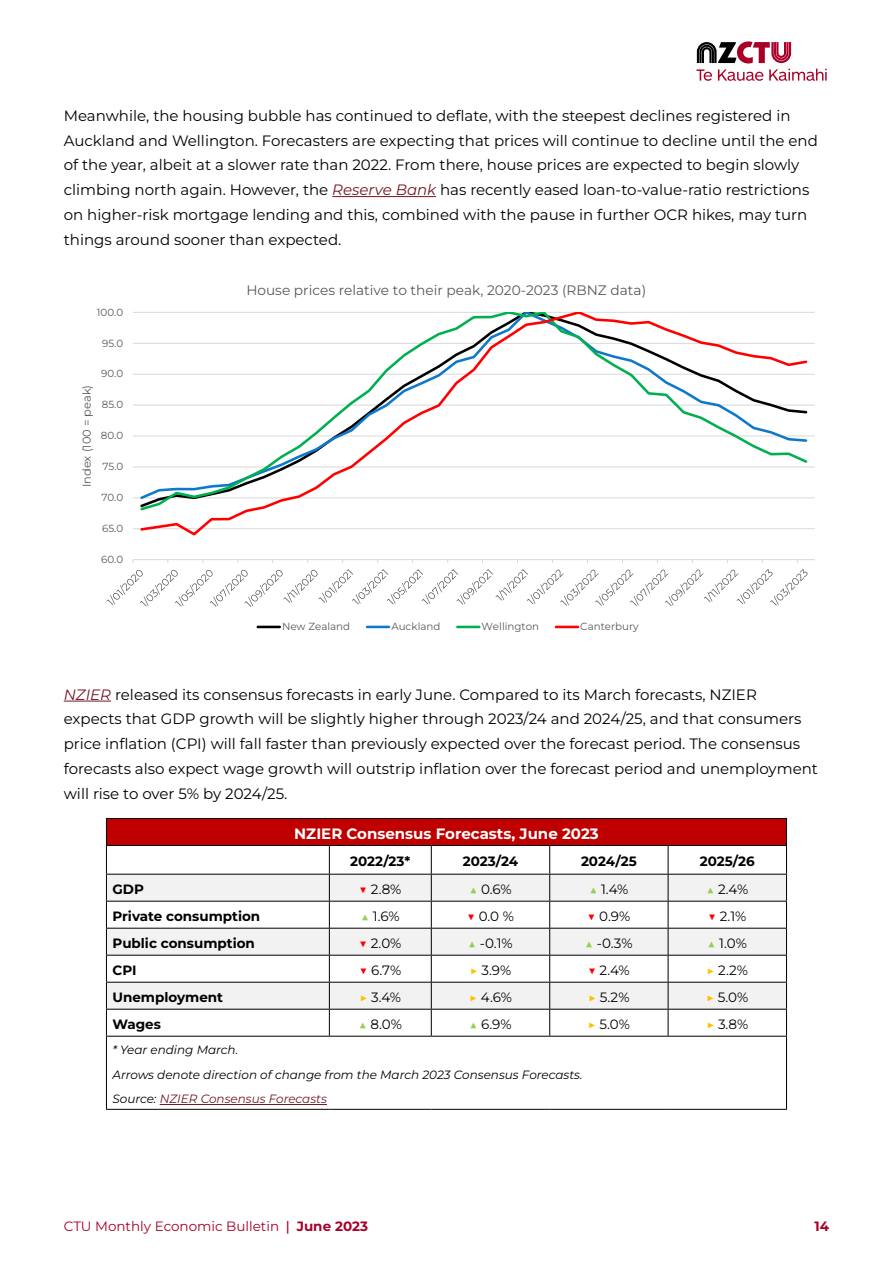
<style>
.page{position:relative;width:893px;height:1263px;background:#fff}
.page>*{position:absolute;margin:0;border:0;box-sizing:border-box;transform-origin:0 0}
.t1{font:15px/24.8px "Montserrat";color:#000}
.t2{font:700 15px "Montserrat";color:#fff}
.t3{font:13.65px "Montserrat";color:#595959}
.t4{font:13.5px "Montserrat";color:#000}
.t5{font:700 13.5px "Montserrat";color:#000}
.t6{font:13.5px "Montserrat";color:#a90027}
.t7{font:700 13.5px "Montserrat";color:#a90027}
.t8{font:italic 12px/24.8px "Montserrat";color:#000}
.t9{font:11.4px "Montserrat";color:#595959}
.t10{font:10.35px "Montserrat";color:#595959}
.s1{font-style:italic;color:#741824}
.s2{color:#f00}
.s3{color:#92d050}
.s4{color:#ffc000}
.s5{color:#741824}
.s6{font-weight:500}
.s7{font-weight:700}
</style>
<div class="page">
<svg style="left:696px;top:69px;width:131px;height:12px"></svg>
<svg style="left:697px;top:41px;width:94px;height:22px"></svg>
<hr style="left:332px;top:196px;width:104px;height:1px;background:#741824">
<hr style="left:64px;top:701px;width:47px;height:1px;background:#741824">
<svg style="left:106px;top:312px;width:709px;height:317px"></svg>
<div style="left:106px;top:818px;width:680px;height:27px;background:#c00000"></div>
<svg style="left:107px;top:875px;width:679px;height:134px;fill:#f2f2f2"></svg>
<hr style="left:106px;top:818px;width:223px;height:1px;background:#000">
<hr style="left:329px;top:818px;width:102px;height:1px;background:#000">
<hr style="left:431px;top:818px;width:119px;height:1px;background:#000">
<hr style="left:550px;top:818px;width:118px;height:1px;background:#000">
<hr style="left:668px;top:818px;width:119px;height:1px;background:#000">
<hr style="left:106px;top:845px;width:223px;height:1px;background:#000">
<hr style="left:329px;top:845px;width:102px;height:1px;background:#000">
<hr style="left:431px;top:845px;width:119px;height:1px;background:#000">
<hr style="left:550px;top:845px;width:118px;height:1px;background:#000">
<hr style="left:668px;top:845px;width:119px;height:1px;background:#000">
<hr style="left:106px;top:874px;width:223px;height:1px;background:#000">
<hr style="left:329px;top:874px;width:102px;height:1px;background:#000">
<hr style="left:431px;top:874px;width:119px;height:1px;background:#000">
<hr style="left:550px;top:874px;width:118px;height:1px;background:#000">
<hr style="left:668px;top:874px;width:119px;height:1px;background:#000">
<hr style="left:106px;top:901px;width:223px;height:1px;background:#000">
<hr style="left:329px;top:901px;width:102px;height:1px;background:#000">
<hr style="left:431px;top:901px;width:119px;height:1px;background:#000">
<hr style="left:550px;top:901px;width:118px;height:1px;background:#000">
<hr style="left:668px;top:901px;width:119px;height:1px;background:#000">
<hr style="left:106px;top:928px;width:223px;height:1px;background:#000">
<hr style="left:329px;top:928px;width:102px;height:1px;background:#000">
<hr style="left:431px;top:928px;width:119px;height:1px;background:#000">
<hr style="left:550px;top:928px;width:118px;height:1px;background:#000">
<hr style="left:668px;top:928px;width:119px;height:1px;background:#000">
<hr style="left:106px;top:955px;width:223px;height:1px;background:#000">
<hr style="left:329px;top:955px;width:102px;height:1px;background:#000">
<hr style="left:431px;top:955px;width:119px;height:1px;background:#000">
<hr style="left:550px;top:955px;width:118px;height:1px;background:#000">
<hr style="left:668px;top:955px;width:119px;height:1px;background:#000">
<hr style="left:106px;top:982px;width:223px;height:1px;background:#000">
<hr style="left:329px;top:982px;width:102px;height:1px;background:#000">
<hr style="left:431px;top:982px;width:119px;height:1px;background:#000">
<hr style="left:550px;top:982px;width:118px;height:1px;background:#000">
<hr style="left:668px;top:982px;width:119px;height:1px;background:#000">
<hr style="left:106px;top:1009px;width:223px;height:1px;background:#000">
<svg style="left:106px;top:819px;width:1px;height:217px"></svg>
<hr style="left:329px;top:1009px;width:102px;height:1px;background:#000">
<svg style="left:329px;top:846px;width:1px;height:190px"></svg>
<hr style="left:431px;top:1009px;width:119px;height:1px;background:#000">
<svg style="left:431px;top:846px;width:1px;height:190px"></svg>
<hr style="left:550px;top:1009px;width:118px;height:1px;background:#000">
<svg style="left:549px;top:846px;width:1px;height:190px"></svg>
<hr style="left:668px;top:1009px;width:119px;height:1px;background:#000">
<svg style="left:668px;top:846px;width:1px;height:190px"></svg>
<svg style="left:786px;top:819px;width:1px;height:217px"></svg>
<hr style="left:106px;top:1036px;width:223px;height:1px;background:#000">
<hr style="left:106px;top:1036px;width:1px;height:73px;background:#000">
<hr style="left:329px;top:1036px;width:102px;height:1px;background:#000">
<hr style="left:431px;top:1036px;width:119px;height:1px;background:#000">
<hr style="left:550px;top:1036px;width:118px;height:1px;background:#000">
<hr style="left:668px;top:1036px;width:119px;height:1px;background:#000">
<hr style="left:786px;top:1036px;width:1px;height:73px;background:#000">
<hr style="left:106px;top:1109px;width:223px;height:1px;background:#000">
<hr style="left:329px;top:1109px;width:102px;height:1px;background:#000">
<hr style="left:431px;top:1109px;width:119px;height:1px;background:#000">
<hr style="left:550px;top:1109px;width:118px;height:1px;background:#000">
<hr style="left:668px;top:1109px;width:119px;height:1px;background:#000">
<hr style="left:160px;top:1104px;width:167px;height:1px;background:#741824">
<p class="t1" style="left:64px;top:103px;width:756px">Meanwhile, the housing bubble has continued to deflate, with the steepest declines registered in Auckland and Wellington. Forecasters are expecting that prices will continue to decline until the end of the year, albeit at a slower rate than 2022. From there, house prices are expected to begin slowly climbing north again. However, the <span class="s1">Reserve Bank</span> has recently eased loan-to-value-ratio restrictions on higher-risk mortgage lending and this, combined with the pause in further OCR hikes, may turn things around sooner than expected.</p>
<p class="t10" style="left:97px;top:305px;width:28px">100.0</p>
<p class="t10" style="left:102px;top:336px;width:23px">95.0</p>
<p class="t9" style="left:79px;top:487px;width:104px;rotate:-90deg">Index (100 = peak)</p>
<p class="t10" style="left:101px;top:367px;width:24px">90.0</p>
<p class="t10" style="left:102px;top:398px;width:23px">85.0</p>
<p class="t10" style="left:101px;top:429px;width:24px">80.0</p>
<p class="t10" style="left:102px;top:460px;width:22px">75.0</p>
<p class="t10" style="left:101px;top:490px;width:23px">70.0</p>
<p class="t10" style="left:102px;top:521px;width:23px">65.0</p>
<p class="t10" style="left:101px;top:552px;width:24px">60.0</p>
<p class="t3" style="left:246px;top:281px;width:401px">House prices relative to their peak, 2020-2023 (RBNZ data)</p>
<p class="t10" style="left:282px;top:619px;width:70px">New Zealand</p>
<p class="t10" style="left:391px;top:619px;width:51px">Auckland</p>
<p class="t10" style="left:482px;top:619px;width:59px">Wellington</p>
<p class="t10" style="left:580px;top:619px;width:60px">Canterbury</p>
<p class="t1" style="left:64px;top:681px;width:756px"><span class="s1">NZIER</span> released its consensus forecasts in early June. Compared to its March forecasts, NZIER expects that GDP growth will be slightly higher through 2023/24 and 2024/25, and that consumers price inflation (CPI) will fall faster than previously expected over the forecast period. The consensus forecasts also expect wage growth will outstrip inflation over the forecast period and unemployment will rise to over 5% by 2024/25.</p>
<p class="t2" style="left:294px;top:824px;width:306px">NZIER Consensus Forecasts, June 2023</p>
<p class="t5" style="left:350px;top:852px;width:62px">2022/23*</p>
<p class="t5" style="left:463px;top:852px;width:57px">2023/24</p>
<p class="t5" style="left:581px;top:852px;width:57px">2024/25</p>
<p class="t5" style="left:700px;top:852px;width:56px">2025/26</p>
<p class="t5" style="left:112px;top:880px;width:33px">GDP</p>
<p class="t4" style="left:359px;top:880px;width:44px"><span class="s2">▼</span> 2.8%</p>
<p class="t4" style="left:469px;top:880px;width:44px"><span class="s3">▲</span> 0.6%</p>
<p class="t4" style="left:589px;top:880px;width:40px"><span class="s3">▲</span> 1.4%</p>
<p class="t4" style="left:706px;top:880px;width:43px"><span class="s3">▲</span> 2.4%</p>
<p class="t5" style="left:112px;top:907px;width:149px">Private consumption</p>
<p class="t4" style="left:361px;top:907px;width:40px"><span class="s3">▲</span> 1.6%</p>
<p class="t4" style="left:467px;top:907px;width:48px"><span class="s2">▼</span> 0.0 %</p>
<p class="t4" style="left:588px;top:907px;width:44px"><span class="s2">▼</span> 0.9%</p>
<p class="t4" style="left:708px;top:907px;width:40px"><span class="s2">▼</span> 2.1%</p>
<p class="t5" style="left:112px;top:934px;width:144px">Public consumption</p>
<p class="t4" style="left:359px;top:934px;width:44px"><span class="s2">▼</span> 2.0%</p>
<p class="t4" style="left:468px;top:934px;width:46px"><span class="s3">▲</span> -0.1%</p>
<p class="t4" style="left:585px;top:934px;width:49px"><span class="s3">▲</span> -0.3%</p>
<p class="t4" style="left:708px;top:934px;width:41px"><span class="s3">▲</span> 1.0%</p>
<p class="t5" style="left:112px;top:961px;width:26px">CPI</p>
<p class="t4" style="left:359px;top:961px;width:43px"><span class="s2">▼</span> 6.7%</p>
<p class="t4" style="left:470px;top:961px;width:43px"><span class="s4">▶</span> 3.9%</p>
<p class="t4" style="left:588px;top:961px;width:43px"><span class="s2">▼</span> 2.4%</p>
<p class="t4" style="left:707px;top:961px;width:43px"><span class="s4">▶</span> 2.2%</p>
<p class="t5" style="left:112px;top:988px;width:112px">Unemployment</p>
<p class="t4" style="left:359px;top:988px;width:43px"><span class="s4">▶</span> 3.4%</p>
<p class="t4" style="left:469px;top:988px;width:44px"><span class="s4">▶</span> 4.6%</p>
<p class="t4" style="left:588px;top:988px;width:43px"><span class="s4">▶</span> 5.2%</p>
<p class="t4" style="left:706px;top:988px;width:44px"><span class="s4">▶</span> 5.0%</p>
<p class="t5" style="left:112px;top:1015px;width:50px">Wages</p>
<p class="t4" style="left:359px;top:1015px;width:45px"><span class="s3">▲</span> 8.0%</p>
<p class="t4" style="left:469px;top:1015px;width:44px"><span class="s3">▲</span> 6.9%</p>
<p class="t4" style="left:588px;top:1015px;width:44px"><span class="s4">▶</span> 5.0%</p>
<p class="t4" style="left:706px;top:1015px;width:43px"><span class="s4">▶</span> 3.8%</p>
<p class="t8" style="left:112px;top:1037px;width:472px">* Year ending March.<br>Arrows denote direction of change from the March 2023 Consensus Forecasts.<br>Source: <span class="s5">NZIER Consensus Forecasts</span></p>
<p class="t6" style="left:64px;top:1217px;width:306px">CTU Monthly Economic Bulletin <span class="s6">|</span> <span class="s7">June 2023</span></p>
<p class="t7" style="left:815px;top:1217px;width:16px">14</p>
</div>
